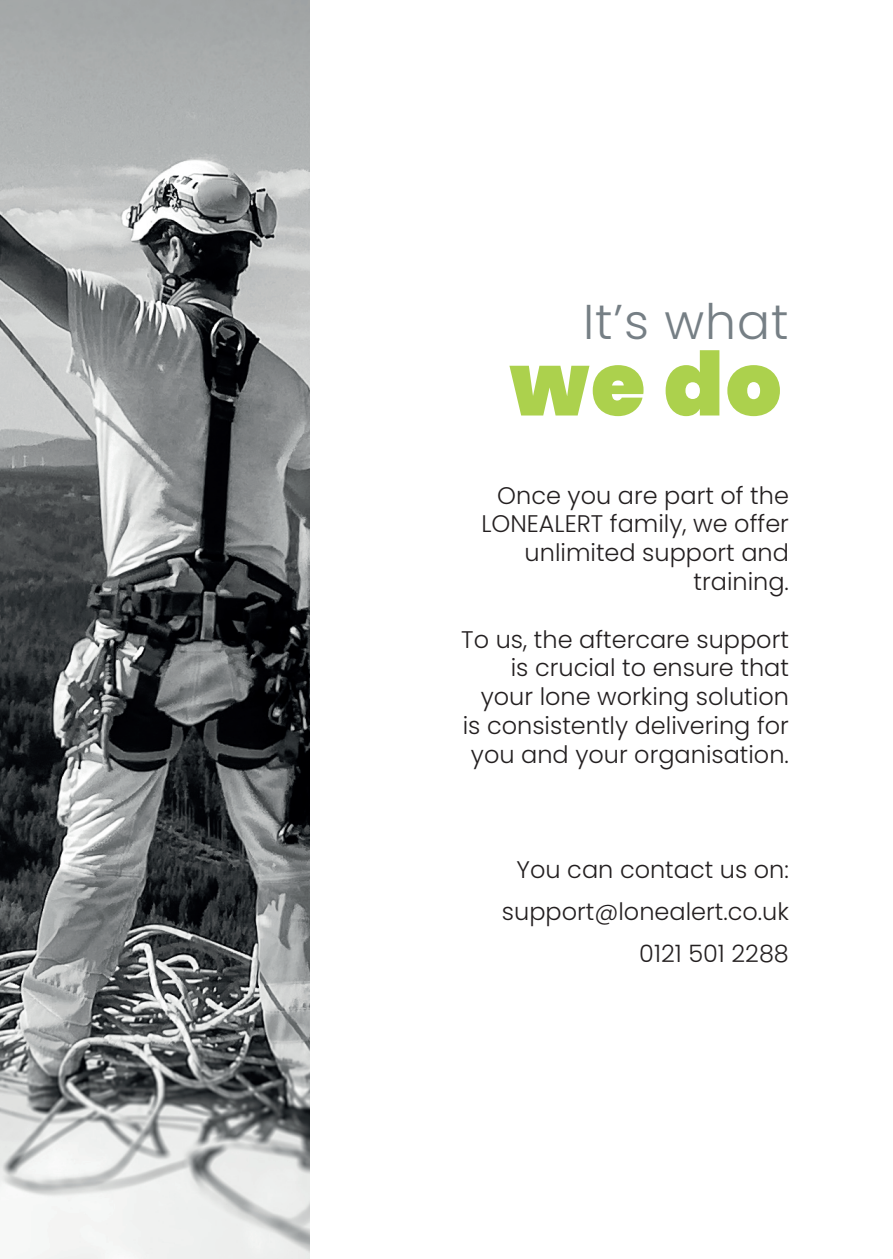
<style>
.page{position:relative;width:893px;height:1259px;background:#fff}
.page>*{position:absolute;margin:0;border:0;box-sizing:border-box;transform-origin:0 0}
.t1{font:900 88.2px "Poppins";color:#acd14d}
.t2{font:300 48.9px "Poppins";letter-spacing:.02em;color:#767f85}
.t3{font:300 24px/28.8px "Poppins";color:#231f20;text-align:right}
</style>
<div class="page">
<img style="left:0;top:0;width:309px;height:1259px">
<h2 class="t2" style="left:583px;top:294px;width:207px">It’s what</h2>
<h1 class="t1" style="left:509px;top:333px;width:274px">we do</h1>
<p class="t3" style="left:481px;top:481px;width:309px">Once you are part of the<br>LONEALERT family, we offer unlimited support and training.</p>
<p class="t3" style="left:461px;top:625px;width:329px">To us, the aftercare support is crucial to ensure that your lone working solution is consistently delivering for you and your organisation.</p>
<p class="t3" style="left:502px;top:849px;width:288px;line-height:42px">You can contact us on: support@lonealert.co.uk<br>0121 501 2288</p>
</div>
